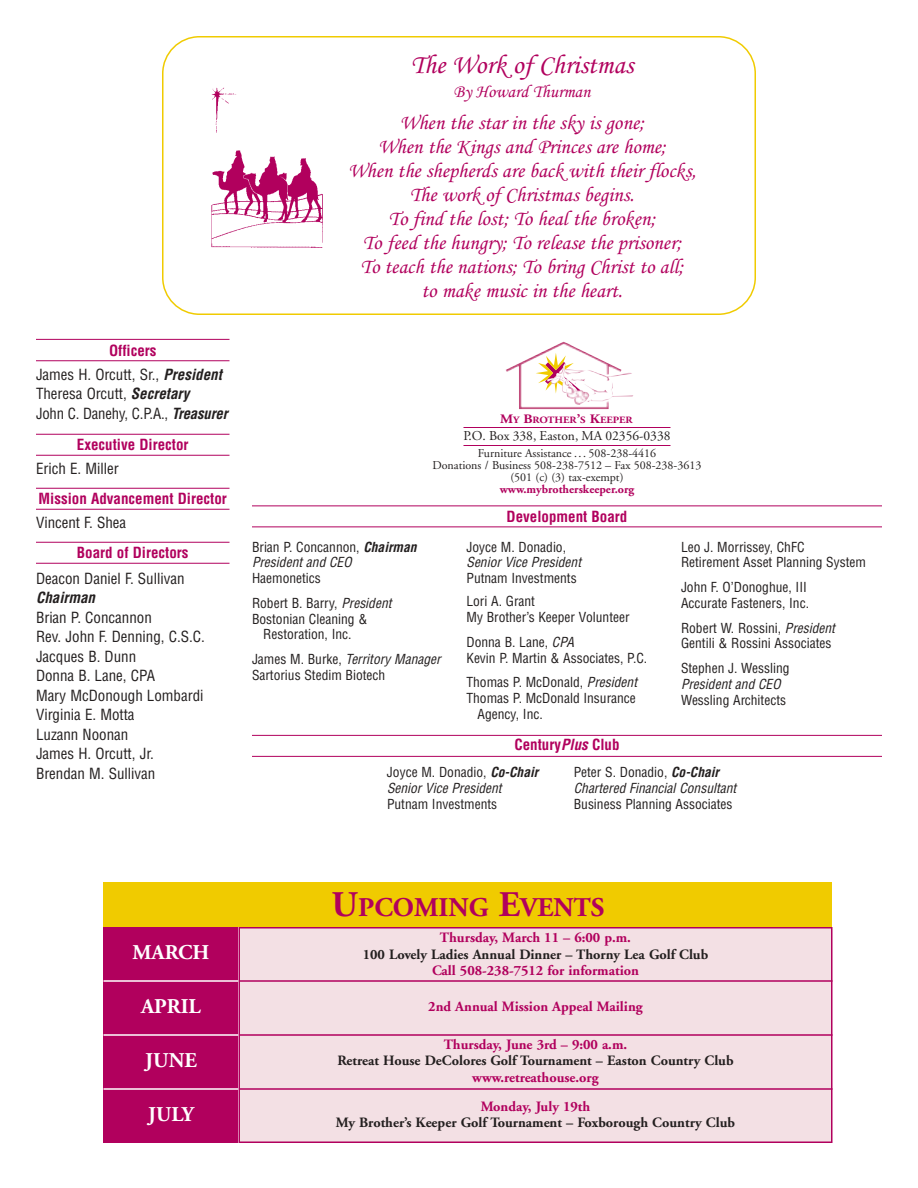
<style>
.page{position:relative;width:918px;height:1188px;background:#fff}
.page>*{position:absolute;margin:0;border:0;box-sizing:border-box;transform-origin:0 0}
.t1{font:27px "Monotype Corsiva";color:#b1005d}
.t2{font:700 27px "Adobe Garamond";color:#b1005d}
.t3{font:21px/24px "Monotype Corsiva";color:#b1005d;text-align:center}
.t4{font:700 21px "Adobe Garamond";color:#fff}
.t5{font:18px "Monotype Corsiva";color:#b1005d}
.t6{font:condensed 15px/19.5px "Helvetica";color:#231f1f}
.t7{font:700 condensed 15px "Helvetica";color:#b1005d}
.t8{font:italic 700 condensed 15px "Helvetica";color:#231f1f}
.t9{font:700 14.25px "Adobe Garamond";color:#231f1f}
.t10{font:700 14.25px/29.2px "Adobe Garamond";color:#b1005d;text-align:center}
.t11{font:condensed 13.5px/15.8px "Helvetica";color:#231f1f}
.t12{font:italic condensed 13.5px/15.8px "Helvetica";color:#231f1f}
.t13{font:13.5px "Adobe Garamond";color:#231f1f}
.t14{font:12px/12px "Adobe Garamond";color:#231f1f;text-align:center}
.t15{font:700 12px "Adobe Garamond";color:#b1005d}
.t16{font:700 9.6px "Adobe Garamond";color:#b1005d;scale:1.12 1}
.s1{font-weight:700;color:#b1005d}
.s2{font-weight:700;font-style:italic}
.s3{font-size:12.9px}
.s4{font-style:italic}
.s5{font-style:normal}
.s6{font-weight:700}
.s7{font-size:36px}
</style>
<div class="page">
<svg style="left:162px;top:36px;width:594px;height:279px"></svg>
<div style="left:239px;top:928px;width:593px;height:214px;background:#f3e0e4"></div>
<div style="left:238px;top:927px;width:594px;height:216px;border:2px solid #b1005d"></div>
<hr style="left:464px;top:427px;width:206px;height:1px;background:#b1005d">
<hr style="left:464px;top:445px;width:206px;height:1px;background:#b1005d">
<img style="left:506px;top:342px;width:114px;height:67px">
<img style="left:551px;top:369px;width:82px;height:36px">
<svg style="left:536px;top:353px;width:44px;height:41px"></svg>
<hr style="left:36px;top:339px;width:194px;height:1px;background:#b1005d">
<hr style="left:36px;top:360px;width:194px;height:1px;background:#b1005d">
<hr style="left:36px;top:434px;width:194px;height:1px;background:#b1005d">
<hr style="left:36px;top:488px;width:194px;height:1px;background:#b1005d">
<hr style="left:36px;top:455px;width:194px;height:1px;background:#b1005d">
<hr style="left:36px;top:509px;width:194px;height:1px;background:#b1005d">
<hr style="left:36px;top:542px;width:194px;height:1px;background:#b1005d">
<hr style="left:36px;top:563px;width:194px;height:1px;background:#b1005d">
<hr style="left:252px;top:506px;width:630px;height:1px;background:#b1005d">
<hr style="left:252px;top:735px;width:630px;height:1px;background:#b1005d">
<hr style="left:252px;top:526px;width:630px;height:1px;background:#b1005d">
<hr style="left:252px;top:756px;width:630px;height:1px;background:#b1005d">
<div style="left:104px;top:882px;width:728px;height:45px;background:#f0cb00"></div>
<div style="left:104px;top:927px;width:134px;height:54px;background:#b1005d"></div>
<div style="left:104px;top:981px;width:134px;height:54px;background:#b1005d"></div>
<div style="left:104px;top:1035px;width:134px;height:54px;background:#b1005d"></div>
<div style="left:104px;top:1089px;width:134px;height:54px;background:#b1005d"></div>
<hr style="left:238px;top:980px;width:594px;height:2px;background:#b1005d">
<hr style="left:238px;top:1034px;width:594px;height:2px;background:#b1005d">
<hr style="left:238px;top:1088px;width:594px;height:2px;background:#b1005d">
<hr style="left:104px;top:980px;width:134px;height:2px;background:#fff">
<hr style="left:104px;top:1034px;width:134px;height:2px;background:#fff">
<hr style="left:104px;top:1088px;width:134px;height:2px;background:#fff">
<img style="left:207px;top:87px;width:121px;height:162px">
<p class="t6" style="left:36px;top:339px;width:187px;line-height:24px;text-align:center"><span class="s1">Officers<br></span>James H. Orcutt, Sr., <span class="s2">President</span></p>
<p class="t6" style="left:36px;top:385px;width:193px">Theresa Orcutt, <span class="s2">Secretary<br></span>John C. Danehy, C.P.A., <span class="s2">Treasurer</span></p>
<p class="t7" style="left:77px;top:439px;width:113px">Executive Director</p>
<p class="t6" style="left:36px;top:460px;width:84px">Erich E. Miller</p>
<p class="t7" style="left:39px;top:493px;width:190px">Mission Advancement Director</p>
<p class="t6" style="left:36px;top:514px;width:92px">Vincent F. Shea</p>
<h1 class="t1" style="left:411px;top:55px;width:224px">The Work of Christmas</h1>
<h3 class="t5" style="left:454px;top:85px;width:138px">By Howard Thurman</h3>
<p class="t3" style="left:348px;top:112px;width:350px">When the star in the sky is gone;<br>When the Kings and Princes are home;<br>When the shepherds are back with their flocks, The work of Christmas begins.<br>To find the lost; To heal the broken;<br>To feed the hungry; To release the prisoner;<br>To teach the nations; To bring Christ to all;<br>to make music in the heart.</p>
<p class="t16" style="left:500px;top:416px;width:120px"><span class="s3">M</span>Y <span class="s3">B</span>ROTHER<span class="s3">’</span>S <span class="s3">K</span>EEPER</p>
<p class="t13" style="left:464px;top:430px;width:209px">P.O. Box 338, Easton, MA 02356-0338</p>
<p class="t14" style="left:433px;top:448px;width:270px">Furniture Assistance . . . 508-238-4416<br>Donations / Business 508-238-7512 – Fax 508-238-3613 (501 (c) (3) tax-exempt)</p>
<p class="t15" style="left:500px;top:484px;width:136px">www.mybrotherskeeper.org</p>
<p class="t7" style="left:507px;top:510px;width:122px">Development Board</p>
<p class="t7" style="left:77px;top:547px;width:113px">Board of Directors</p>
<p class="t11" style="left:252px;top:540px;width:166px">Brian P. Concannon, <span class="s2">Chairman<br></span><span class="s4">President and CEO</span></p>
<p class="t11" style="left:252px;top:567px;width:141px;line-height:24.8px">Haemonetics<br>Robert B. Barry, <span class="s4">President</span></p>
<p class="t11" style="left:252px;top:612px;width:117px;text-align:center">Bostonian Cleaning &amp;<br>Restoration, Inc.</p>
<p class="t11" style="left:252px;top:652px;width:190px">James M. Burke, <span class="s4">Territory Manager<br></span>Sartorius Stedim Biotech</p>
<p class="t11" style="left:681px;top:540px;width:187px">Leo J. Morrissey, ChFC<br>Retirement Asset Planning System</p>
<p class="t11" style="left:681px;top:580px;width:130px">John F. O’Donoghue, III<br>Accurate Fasteners, Inc.</p>
<p class="t11" style="left:681px;top:621px;width:156px">Robert W. Rossini, <span class="s4">President<br></span>Gentili &amp; Rossini Associates</p>
<p class="t11" style="left:681px;top:661px;width:110px">Stephen J. Wessling</p>
<p class="t12" style="left:681px;top:677px;width:101px">President and CEO</p>
<p class="t11" style="left:681px;top:693px;width:107px">Wessling Architects</p>
<p class="t11" style="left:467px;top:540px;width:101px">Joyce M. Donadio,</p>
<p class="t12" style="left:466px;top:556px;width:116px">Senior Vice President</p>
<p class="t11" style="left:466px;top:568px;width:112px;line-height:23.2px">Putnam Investments<br>Lori A. Grant</p>
<p class="t11" style="left:466px;top:606px;width:165px;line-height:24.8px">My Brother’s Keeper Volunteer<br>Donna B. Lane, <span class="s4">CPA</span></p>
<p class="t11" style="left:466px;top:646px;width:182px;line-height:24.8px">Kevin P. Martin &amp; Associates, P.C.<br>Thomas P. McDonald, <span class="s4">President</span></p>
<p class="t11" style="left:478px;top:691px;width:160px;text-indent:-11px">Thomas P. McDonald Insurance<br>Agency, Inc.</p>
<p class="t6" style="left:36px;top:570px;width:150px">Deacon Daniel F. Sullivan</p>
<p class="t8" style="left:36px;top:592px;width:61px">Chairman</p>
<p class="t6" style="left:36px;top:609px;width:170px">Brian P. Concannon<br>Rev. John F. Denning, C.S.C.<br>Jacques B. Dunn<br>Donna B. Lane, CPA<br>Mary McDonough Lombardi<br>Virginia E. Motta<br>Luzann Noonan<br>James H. Orcutt, Jr.<br>Brendan M. Sullivan</p>
<p class="t7" style="left:514px;top:739px;width:107px">Century<span class="s4">Plus</span> Club</p>
<p class="t12" style="left:387px;top:765px;width:153px"><span class="s5">Joyce M. Donadio,</span> <span class="s6">Co-Chair<br></span>Senior Vice President</p>
<p class="t11" style="left:387px;top:797px;width:112px">Putnam Investments</p>
<p class="t12" style="left:574px;top:765px;width:164px"><span class="s5">Peter S. Donadio,</span> <span class="s6">Co-Chair<br></span>Chartered Financial Consultant</p>
<p class="t11" style="left:574px;top:797px;width:160px">Business Planning Associates</p>
<h2 class="t4" style="left:133px;top:944px;width:78px">MARCH</h2>
<h2 class="t4" style="left:141px;top:998px;width:61px">APRIL</h2>
<h2 class="t4" style="left:145px;top:1052px;width:53px">JUNE</h2>
<h2 class="t4" style="left:148px;top:1106px;width:47px">JULY</h2>
<h1 class="t2" style="left:332px;top:896px;width:274px"><span class="s7">U</span>PCOMING <span class="s7">E</span>VENTS</h1>
<p class="t10" style="left:440px;top:924px;width:192px">Thursday, March 11 – 6:00 p.m.</p>
<p class="t9" style="left:363px;top:948px;width:347px">100 Lovely Ladies Annual Dinner – Thorny Lea Golf Club</p>
<p class="t10" style="left:432px;top:957px;width:208px">Call 508-238-7512 for information</p>
<p class="t10" style="left:428px;top:993px;width:216px">2nd Annual Mission Appeal Mailing</p>
<p class="t10" style="left:444px;top:1031px;width:185px">Thursday, June 3rd – 9:00 a.m.</p>
<p class="t9" style="left:337px;top:1055px;width:398px">Retreat House DeColores Golf Tournament – Easton Country Club</p>
<p class="t10" style="left:472px;top:1064px;width:128px">www.retreathouse.org<br>Monday, July 19th</p>
<p class="t9" style="left:336px;top:1117px;width:401px">My Brother’s Keeper Golf Tournament – Foxborough Country Club</p>
</div>
